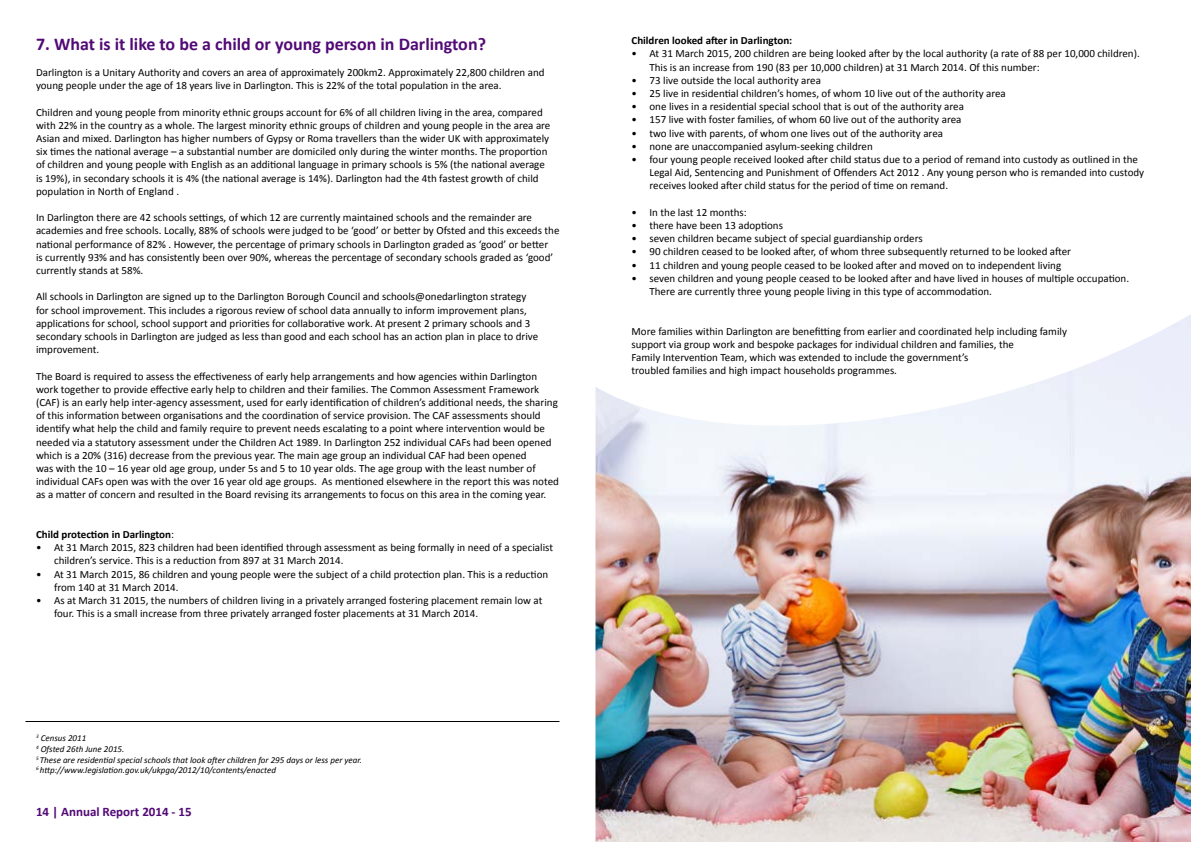
<style>
.page{position:relative;width:1191px;height:842px;background:#fff}
.page>*{position:absolute;margin:0;border:0;box-sizing:border-box;transform-origin:0 0}
.t1{font:700 18px "Calibri";color:#520a76}
.t2{font:700 13px "Calibri";color:#520a76}
.t3{font:11px/13.2px "Calibri";color:#000}
.t4{font:700 11px "Calibri";color:#000}
.t5{font:italic 9px/10.8px "Calibri";color:#000}
.s1{font-weight:400}
</style>
<div class="page">
<hr style="left:26px;top:721px;width:533px;height:1px;background:#000">
<img style="left:595px;top:314px;width:596px;height:528px">
<h1 class="t1" style="left:36px;top:32px;width:451px">7. What is it like to be a child or young person in Darlington?</h1>
<p class="t3" style="left:36px;top:66px;width:510px">Darlington is a Unitary Authority and covers an area of approximately 200km2. Approximately 22,800 children and young people under the age of 18 years live in Darlington. This is 22% of the total population in the area.</p>
<p class="t3" style="left:36px;top:105px;width:516px">Children and young people from minority ethnic groups account for 6% of all children living in the area, compared with 22% in the country as a whole. The largest minority ethnic groups of children and young people in the area are Asian and mixed. Darlington has higher numbers of Gypsy or Roma travellers than the wider UK with approximately six times the national average – a substantial number are domiciled only during the winter months. The proportion of children and young people with English as an additional language in primary schools is 5% (the national average is 19%), in secondary schools it is 4% (the national average is 14%). Darlington had the 4th fastest growth of child population in North of England .</p>
<p class="t3" style="left:36px;top:211px;width:525px">In Darlington there are 42 schools settings, of which 12 are currently maintained schools and the remainder are academies and free schools. Locally, 88% of schools were judged to be ‘good’ or better by Ofsted and this exceeds the national performance of 82% . However, the percentage of primary schools in Darlington graded as ‘good’ or better<br>is currently 93% and has consistently been over 90%, whereas the percentage of secondary schools graded as ‘good’ currently stands at 58%.</p>
<p class="t3" style="left:36px;top:290px;width:504px">All schools in Darlington are signed up to the Darlington Borough Council and schools@onedarlington strategy for school improvement. This includes a rigorous review of school data annually to inform improvement plans, applications for school, school support and priorities for collaborative work. At present 2 primary schools and 3 secondary schools in Darlington are judged as less than good and each school has an action plan in place to drive improvement.</p>
<p class="t3" style="left:36px;top:369px;width:524px">The Board is required to assess the effectiveness of early help arrangements and how agencies within Darlington work together to provide effective early help to children and their families. The Common Assessment Framework (CAF) is an early help inter-agency assessment, used for early identification of children’s additional needs, the sharing of this information between organisations and the coordination of service provision. The CAF assessments should identify what help the child and family require to prevent needs escalating to a point where intervention would be needed via a statutory assessment under the Children Act 1989. In Darlington 252 individual CAFs had been opened which is a 20% (316) decrease from the previous year. The main age group an individual CAF had been opened<br>was with the 10 – 16 year old age group, under 5s and 5 to 10 year olds. The age group with the least number of individual CAFs open was with the over 16 year old age groups. As mentioned elsewhere in the report this was noted as a matter of concern and resulted in the Board revising its arrangements to focus on this area in the coming year.</p>
<p class="t4" style="left:36px;top:527px;width:139px">Child protection in Darlington<span class="s1">:</span></p>
<p class="t3" style="left:54px;top:541px;width:500px;text-indent:-18px">• At 31 March 2015, 823 children had been identified through assessment as being formally in need of a specialist children’s service. This is a reduction from 897 at 31 March 2014.</p>
<p class="t3" style="left:54px;top:567px;width:496px;text-indent:-18px">• At 31 March 2015, 86 children and young people were the subject of a child protection plan. This is a reduction from 140 at 31 March 2014.</p>
<p class="t3" style="left:54px;top:594px;width:490px;text-indent:-18px">• As at March 31 2015, the numbers of children living in a privately arranged fostering placement remain low at four. This is a small increase from three privately arranged foster placements at 31 March 2014.</p>
<p class="t5" style="left:36px;top:732px;width:327px"><sup>3</sup> Census 2011<br><sup>4</sup> Ofsted 26th June 2015.<br><sup>5</sup> These are residential special schools that look after children for 295 days or less per year.<br><sup>6</sup> http://www.legislation.gov.uk/ukpga/2012/10/contents/enacted</p>
<p class="t2" style="left:36px;top:803px;width:157px">14 | Annual Report 2014 - 15</p>
<p class="t4" style="left:631px;top:34px;width:162px">Children looked after in Darlington:</p>
<p class="t3" style="left:649px;top:47px;width:492px;text-indent:-18px">• At 31 March 2015, 200 children are being looked after by the local authority (a rate of 88 per 10,000 children).<br>This is an increase from 190 (83 per 10,000 children) at 31 March 2014. Of this number:</p>
<p class="t3" style="left:631px;top:74px;width:191px">• 73 live outside the local authority area</p>
<p class="t3" style="left:631px;top:87px;width:376px">• 25 live in residential children’s homes, of whom 10 live out of the authority area</p>
<p class="t3" style="left:631px;top:100px;width:334px">• one lives in a residential special school that is out of the authority area</p>
<p class="t3" style="left:631px;top:113px;width:331px">• 157 live with foster families, of whom 60 live out of the authority area</p>
<p class="t3" style="left:631px;top:126px;width:313px">• two live with parents, of whom one lives out of the authority area</p>
<p class="t3" style="left:631px;top:140px;width:243px">• none are unaccompanied asylum-seeking children</p>
<p class="t3" style="left:649px;top:153px;width:496px;text-indent:-18px">• four young people received looked after child status due to a period of remand into custody as outlined in the<br>Legal Aid, Sentencing and Punishment of Offenders Act 2012 . Any young person who is remanded into custody receives looked after child status for the period of time on remand.</p>
<p class="t3" style="left:631px;top:206px;width:117px">• In the last 12 months:</p>
<p class="t3" style="left:631px;top:219px;width:153px">• there have been 13 adoptions</p>
<p class="t3" style="left:631px;top:232px;width:293px">• seven children became subject of special guardianship orders</p>
<p class="t3" style="left:631px;top:245px;width:441px">• 90 children ceased to be looked after, of whom three subsequently returned to be looked after</p>
<p class="t3" style="left:631px;top:258px;width:431px">• 11 children and young people ceased to be looked after and moved on to independent living</p>
<p class="t3" style="left:649px;top:272px;width:481px;text-indent:-18px">• seven children and young people ceased to be looked after and have lived in houses of multiple occupation.<br>There are currently three young people living in this type of accommodation.</p>
<p class="t3" style="left:631px;top:324px;width:437px">More families within Darlington are benefitting from earlier and coordinated help including family support via group work and bespoke packages for individual children and families, the<br>Family Intervention Team, which was extended to include the government’s<br>troubled families and high impact households programmes.</p>
</div>
